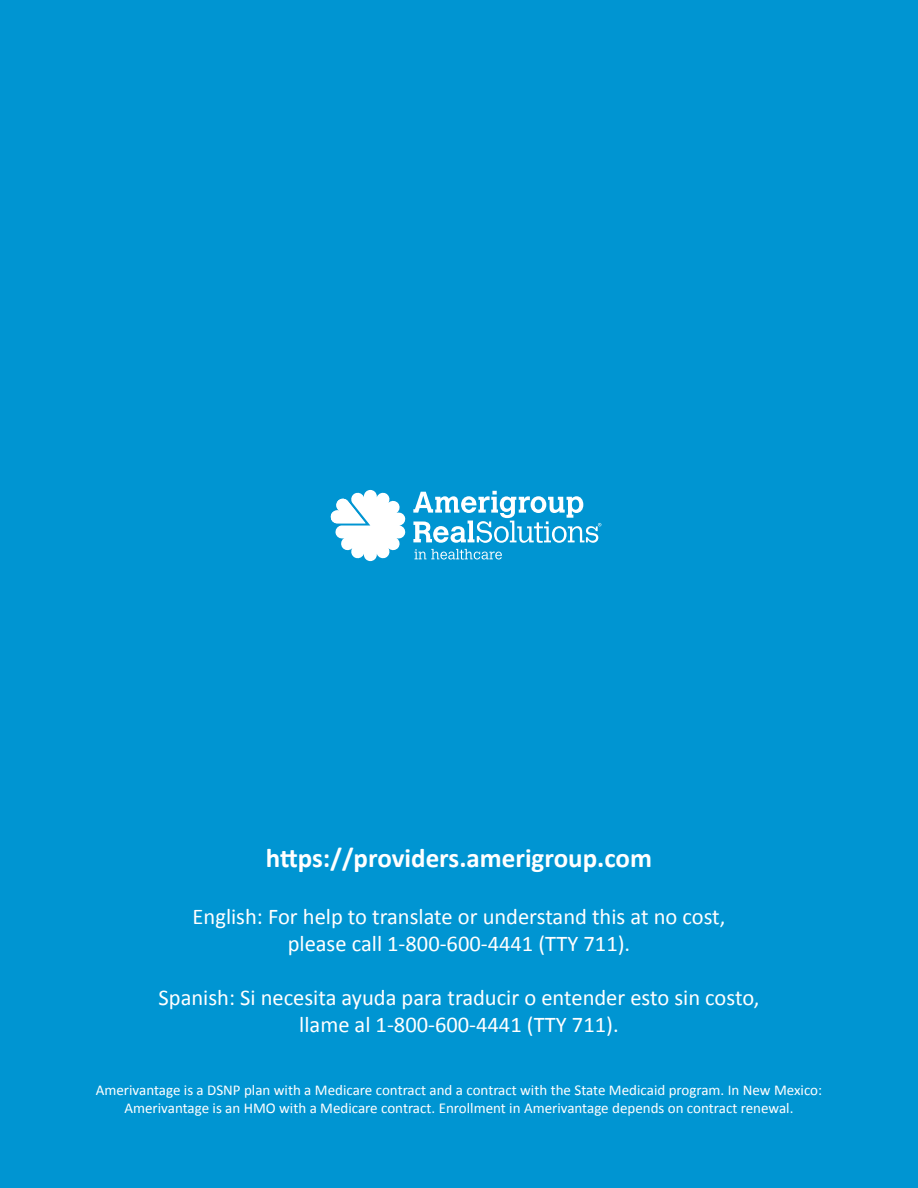
<style>
.page{position:relative;width:918px;height:1188px;background:#0095d2}
.page>*{position:absolute;margin:0;border:0;box-sizing:border-box;transform-origin:0 0}
.t1{font:700 27px "Calibri";color:#fff}
.t2{font:22.5px/27px "Calibri";color:#fff;text-align:center}
.t3{font:15px/18px "Calibri";color:#fff;text-align:center}
</style>
<div class="page">
<svg style="left:413px;top:491px;width:188px;height:52px"></svg>
<svg style="left:414px;top:549px;width:88px;height:11px"></svg>
<svg style="left:330px;top:490px;width:76px;height:71px"></svg>
<h1 class="t1" style="left:266px;top:841px;width:388px">https://providers.amerigroup.com</h1>
<h2 class="t2" style="left:193px;top:903px;width:534px">English: For help to translate or understand this at no cost, please call 1-800-600-4441 (TTY 711).</h2>
<h2 class="t2" style="left:159px;top:984px;width:602px">Spanish: Si necesita ayuda para traducir o entender esto sin costo, llame al 1-800-600-4441 (TTY 711).</h2>
<p class="t3" style="left:96px;top:1081px;width:728px">Amerivantage is a DSNP plan with a Medicare contract and a contract with the State Medicaid program. In New Mexico:<br>Amerivantage is an HMO with a Medicare contract. Enrollment in Amerivantage depends on contract renewal.</p>
</div>
